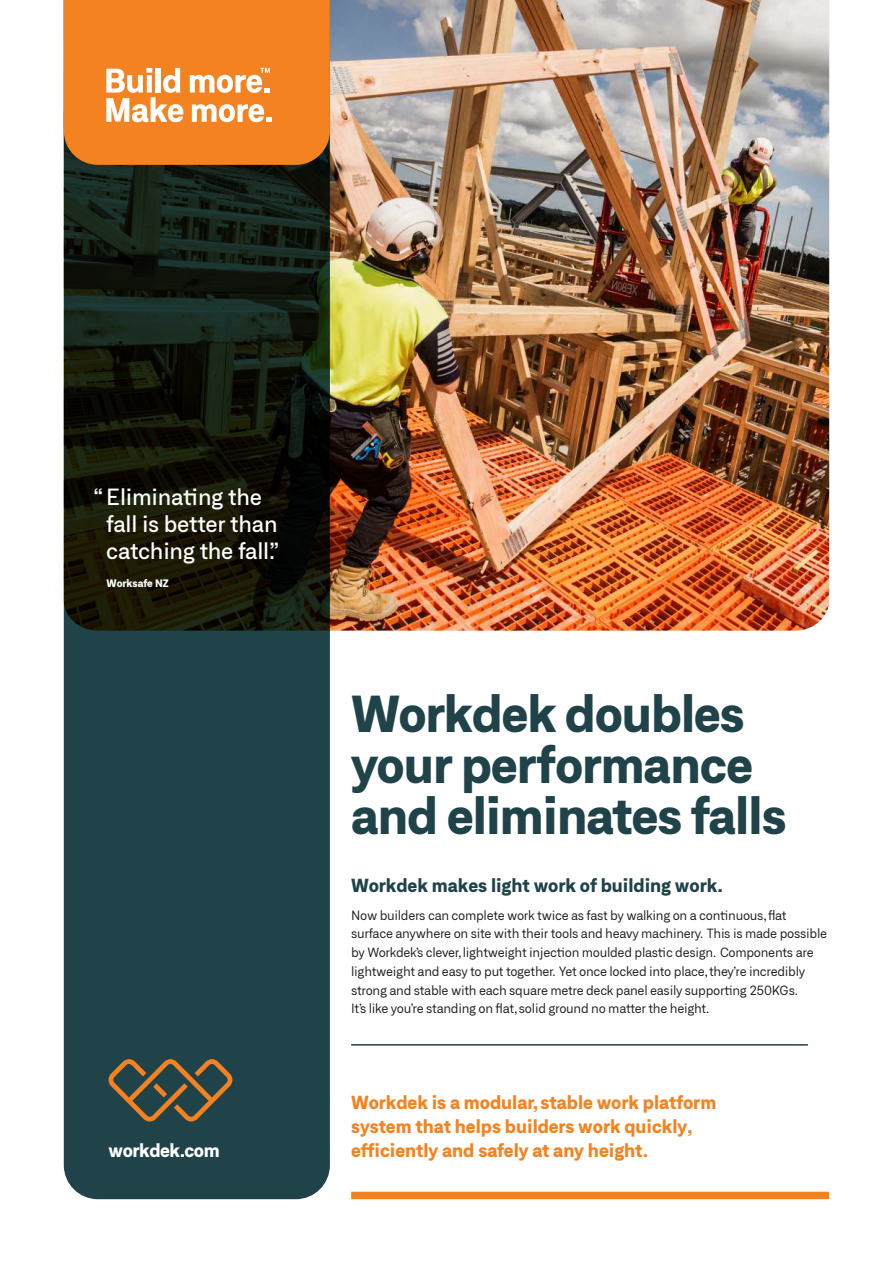
<style>
.page{position:relative;width:893px;height:1263px;background:#fff}
.page>*{position:absolute;margin:0;border:0;box-sizing:border-box;transform-origin:0 0}
.t1{font:800 49.5px/51px "Neufile Grotesk";letter-spacing:-.02em;color:#1f4348}
.t2{font:500 22.35px/27.3px "Neufile Grotesk";letter-spacing:-.01em;color:#fff}
.t3{font:800 18px/24px "Neufile Grotesk";color:#f58220}
.t4{font:800 18px "Neufile Grotesk";color:#1f4348}
.t5{font:800 18px "Neufile Grotesk";letter-spacing:-.025em;color:#fff}
.t6{font:12.75px/18.8px "Neufile Grotesk";letter-spacing:-.02em;color:#231f20}
.t7{font:800 10.35px "Neufile Grotesk";letter-spacing:-.005em;color:#fff}
</style>
<div class="page">
<img style="left:330px;top:0;width:499px;height:631px">
<svg style="left:64px;top:165px;width:266px;height:1034px;fill:#1f4348"></svg>
<svg style="left:64px;top:0;width:266px;height:165px"></svg>
<div style="left:351px;top:1192px;width:478px;height:7px;background:#f58220"></div>
<svg style="left:108px;top:1059px;width:124px;height:62px"></svg>
<hr style="left:351px;top:1044px;width:457px;height:1px;background:#1f4348">
<h2 class="t2" style="left:106px;top:482px;width:174px;text-indent:-13px">“ Eliminating the fall is better than catching the fall.”</h2>
<p class="t7" style="left:107px;top:576px;width:63px">Worksafe NZ</p>
<h3 class="t5" style="left:108px;top:1138px;width:113px">workdek.com</h3>
<h1 class="t1" style="left:351px;top:687px;width:437px">Workdek doubles your performance and eliminates falls</h1>
<h3 class="t4" style="left:351px;top:874px;width:373px">Workdek makes light work of building work.</h3>
<p class="t6" style="left:351px;top:905px;width:477px">Now builders can complete work twice as fast by walking on a continuous, flat surface anywhere on site with their tools and heavy machinery. This is made possible by Workdek’s clever, lightweight injection moulded plastic design. Components are lightweight and easy to put together. Yet once locked into place, they’re incredibly strong and stable with each square metre deck panel easily supporting 250KGs.<br>It’s like you’re standing on flat, solid ground no matter the height.</p>
<h3 class="t3" style="left:351px;top:1090px;width:367px">Workdek is a modular, stable work platform system that helps builders work quickly, efficiently and safely at any height.</h3>
</div>
